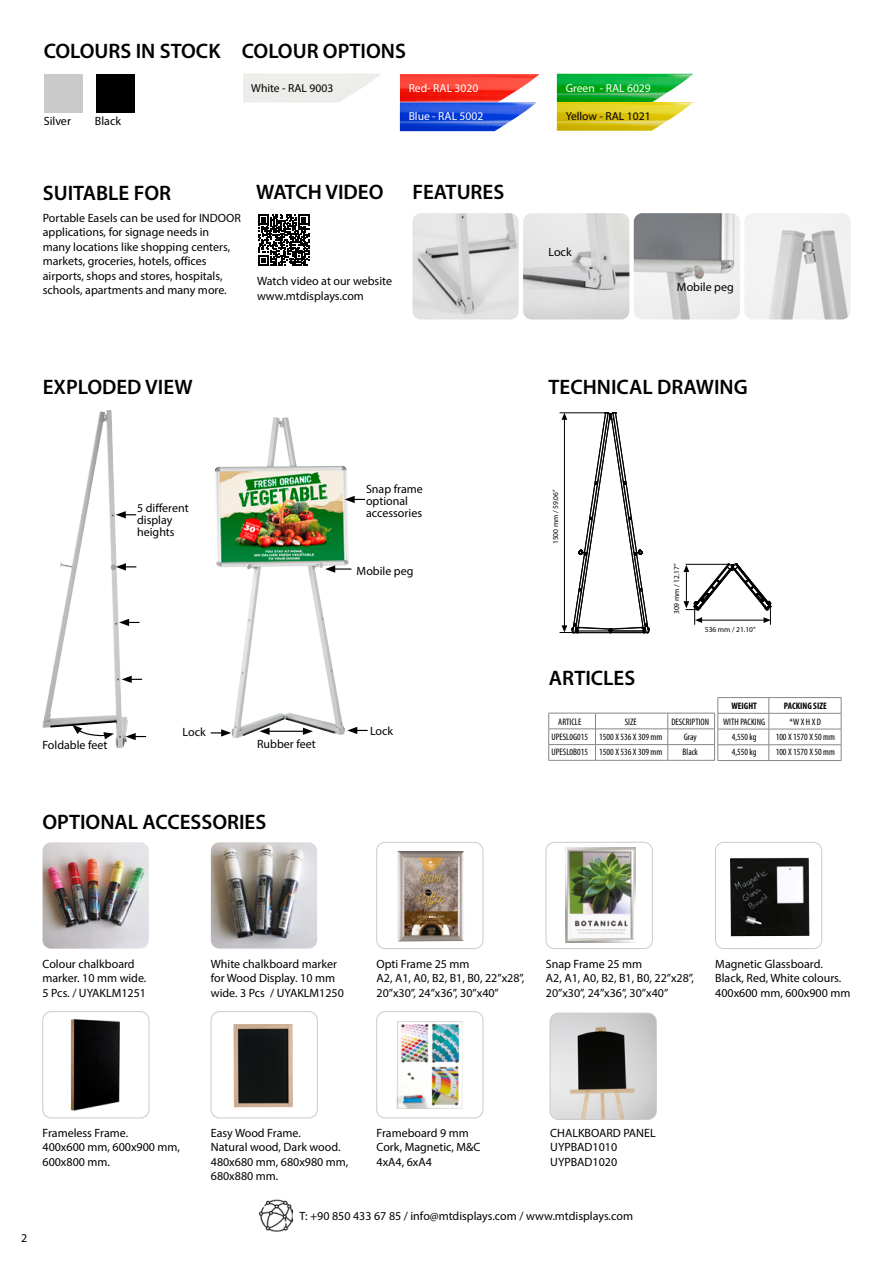
<style>
.page{position:relative;width:893px;height:1263px;background:#fff}
.page>*{position:absolute;margin:0;border:0;box-sizing:border-box;transform-origin:0 0}
.t1{font:600 21px "Myriad Pro";color:#000}
.t2{font:12px/14.4px "Myriad Pro";color:#000}
.t3{font:11.55px "Myriad Pro";color:#fff}
.t4{font:11.55px "Myriad Pro";color:#000}
.t5{font:condensed 9.45px/15px "Myriad Pro";color:#000;text-align:center}
.t6{font:700 condensed 9.45px "Myriad Pro";color:#000}
.t7{font:7.5px "Myriad Pro";color:#000}
</style>
<div class="page">
<img style="left:260px;top:1199px;width:33px;height:33px">
<div style="left:44px;top:74px;width:39px;height:39px;background:#cacaca"></div>
<div style="left:96px;top:74px;width:39px;height:39px;background:#000"></div>
<svg style="left:400px;top:74px;width:139px;height:28px;background:#fa5348"></svg>
<img style="left:400px;top:102px;width:136px;height:29px">
<svg style="left:557px;top:74px;width:136px;height:57px;background:#8bc546"></svg>
<img style="left:634px;top:213px;width:106px;height:106px">
<img style="left:745px;top:213px;width:106px;height:106px">
<img style="left:412px;top:213px;width:107px;height:106px">
<img style="left:523px;top:213px;width:106px;height:106px">
<svg style="left:258px;top:214px;width:51px;height:52px"></svg>
<svg style="left:560px;top:412px;width:90px;height:222px"></svg>
<svg style="left:683px;top:563px;width:89px;height:61px"></svg>
<img style="left:42px;top:410px;width:86px;height:338px">
<img style="left:214px;top:417px;width:135px;height:321px">
<svg style="left:325px;top:565px;width:26px;height:8px"></svg>
<svg style="left:116px;top:511px;width:20px;height:7px"></svg>
<svg style="left:116px;top:563px;width:20px;height:7px"></svg>
<svg style="left:345px;top:496px;width:20px;height:7px"></svg>
<svg style="left:119px;top:619px;width:20px;height:7px"></svg>
<hr style="left:267px;top:731px;width:38px;height:1px;background:#000">
<svg style="left:260px;top:728px;width:10px;height:7px"></svg>
<svg style="left:303px;top:728px;width:10px;height:7px"></svg>
<svg style="left:122px;top:676px;width:20px;height:7px"></svg>
<svg style="left:347px;top:727px;width:21px;height:7px"></svg>
<svg style="left:211px;top:729px;width:20px;height:7px"></svg>
<svg style="left:126px;top:733px;width:20px;height:7px"></svg>
<svg style="left:72px;top:725px;width:42px;height:14px"></svg>
<hr style="left:718px;top:697px;width:51px;height:1px;background:#878787">
<hr style="left:769px;top:697px;width:72px;height:1px;background:#878787">
<hr style="left:718px;top:713px;width:51px;height:1px;background:#878787">
<hr style="left:769px;top:713px;width:72px;height:1px;background:#878787">
<hr style="left:718px;top:729px;width:51px;height:1px;background:#878787">
<hr style="left:769px;top:729px;width:72px;height:1px;background:#878787">
<hr style="left:718px;top:744px;width:51px;height:1px;background:#878787">
<hr style="left:769px;top:744px;width:72px;height:1px;background:#878787">
<svg style="left:769px;top:698px;width:1px;height:62px"></svg>
<svg style="left:841px;top:698px;width:1px;height:62px"></svg>
<hr style="left:718px;top:760px;width:51px;height:1px;background:#878787">
<hr style="left:769px;top:760px;width:72px;height:1px;background:#878787">
<hr style="left:549px;top:744px;width:46px;height:1px;background:#878787">
<hr style="left:595px;top:744px;width:73px;height:1px;background:#878787">
<hr style="left:668px;top:744px;width:47px;height:1px;background:#878787">
<hr style="left:549px;top:760px;width:46px;height:1px;background:#878787">
<hr style="left:595px;top:760px;width:73px;height:1px;background:#878787">
<hr style="left:668px;top:760px;width:47px;height:1px;background:#878787">
<hr style="left:549px;top:713px;width:46px;height:1px;background:#878787">
<svg style="left:548px;top:713px;width:1px;height:47px"></svg>
<hr style="left:595px;top:713px;width:73px;height:1px;background:#878787">
<svg style="left:595px;top:713px;width:1px;height:47px"></svg>
<hr style="left:668px;top:713px;width:47px;height:1px;background:#878787">
<svg style="left:667px;top:713px;width:1px;height:47px"></svg>
<svg style="left:714px;top:698px;width:5px;height:62px"></svg>
<hr style="left:549px;top:729px;width:46px;height:1px;background:#878787">
<hr style="left:595px;top:729px;width:73px;height:1px;background:#878787">
<hr style="left:668px;top:729px;width:47px;height:1px;background:#878787">
<img style="left:43px;top:842px;width:106px;height:106px">
<img style="left:211px;top:842px;width:106px;height:106px">
<img style="left:397px;top:851px;width:67px;height:90px">
<div style="left:376px;top:842px;width:107px;height:107px;border:1px solid #cacaca;border-radius:9px"></div>
<img style="left:565px;top:847px;width:70px;height:96px">
<div style="left:546px;top:842px;width:106px;height:107px;border:1px solid #cacaca;border-radius:9px"></div>
<img style="left:730px;top:858px;width:80px;height:78px">
<div style="left:715px;top:842px;width:107px;height:107px;border:1px solid #cacaca;border-radius:9px"></div>
<img style="left:70px;top:1018px;width:50px;height:93px">
<div style="left:43px;top:1011px;width:106px;height:107px;border:1px solid #cacaca;border-radius:9px"></div>
<img style="left:233px;top:1024px;width:60px;height:83px">
<div style="left:211px;top:1011px;width:107px;height:107px;border:1px solid #cacaca;border-radius:9px"></div>
<img style="left:397px;top:1021px;width:66px;height:87px">
<div style="left:376px;top:1011px;width:107px;height:107px;border:1px solid #cacaca;border-radius:9px"></div>
<img style="left:550px;top:1013px;width:106px;height:106px">
<div style="left:550px;top:1013px;width:106px;height:106px;border:1px solid #cacaca;border-radius:9px"></div>
<h1 class="t1" style="left:44px;top:38px;width:364px">COLOURS IN STOCK COLOUR OPTIONS</h1>
<p class="t4" style="left:251px;top:81px;width:83px">White - RAL 9003</p>
<p class="t3" style="left:409px;top:81px;width:71px">Red- RAL 3020</p>
<p class="t3" style="left:409px;top:109px;width:76px">Blue - RAL 5002</p>
<p class="t2" style="left:44px;top:114px;width:29px">Silver</p>
<p class="t2" style="left:95px;top:114px;width:28px">Black</p>
<h1 class="t1" style="left:43px;top:179px;width:130px">SUITABLE FOR</h1>
<p class="t2" style="left:43px;top:211px;width:200px">Portable Easels can be used for INDOOR applications, for signage needs in<br>many locations like shopping centers, markets, groceries, hotels, offices airports, shops and stores, hospitals, schools, apartments and many more.</p>
<h1 class="t1" style="left:256px;top:179px;width:129px">WATCH VIDEO</h1>
<p class="t2" style="left:257px;top:274px;width:137px">Watch video at our website www.mtdisplays.com</p>
<h1 class="t1" style="left:412px;top:179px;width:93px">FEATURES</h1>
<p class="t3" style="left:566px;top:81px;width:87px">Green - RAL 6029</p>
<p class="t4" style="left:566px;top:109px;width:86px">Yellow - RAL 1021</p>
<p class="t2" style="left:549px;top:245px;width:25px">Lock</p>
<p class="t2" style="left:677px;top:279px;width:58px">Mobile peg</p>
<h1 class="t1" style="left:43px;top:374px;width:151px">EXPLODED VIEW</h1>
<h1 class="t1" style="left:549px;top:374px;width:201px">TECHNICAL DRAWING</h1>
<p class="t2" style="left:137px;top:502px;width:53px;line-height:12px">5 different display heights</p>
<p class="t2" style="left:366px;top:483px;width:58px;line-height:12px">Snap frame optional accessories</p>
<p class="t2" style="left:357px;top:563px;width:58px">Mobile peg</p>
<p class="t2" style="left:43px;top:737px;width:67px">Foldable feet</p>
<p class="t2" style="left:183px;top:724px;width:25px">Lock</p>
<p class="t2" style="left:370px;top:724px;width:25px">Lock</p>
<p class="t2" style="left:257px;top:737px;width:60px">Rubber feet</p>
<h1 class="t1" style="left:43px;top:809px;width:225px">OPTIONAL ACCESSORIES</h1>
<p class="t7" style="left:551px;top:544px;width:56px;rotate:-90deg">1500 mm / 59.06”</p>
<p class="t7" style="left:672px;top:614px;width:52px;rotate:-90deg">309 mm / 12.17”</p>
<p class="t7" style="left:705px;top:625px;width:52px">536 mm / 21.10”</p>
<h1 class="t1" style="left:549px;top:664px;width:88px">ARTICLES</h1>
<p class="t5" style="left:551px;top:714px;width:38px">ARTICLE<br>UPESL0G015<br>UPESL0B015</p>
<p class="t6" style="left:731px;top:700px;width:27px">WEIGHT</p>
<p class="t5" style="left:723px;top:714px;width:44px">WITH PACKING<br>4,550 kg<br>4,550 kg</p>
<p class="t6" style="left:784px;top:700px;width:44px">PACKING SIZE</p>
<p class="t5" style="left:599px;top:714px;width:64px">SIZE<br>1500 X 536 X 309 mm<br>1500 X 536 X 309 mm</p>
<p class="t5" style="left:671px;top:714px;width:39px">DESCRIPTION<br>Gray<br>Black</p>
<p class="t5" style="left:776px;top:714px;width:61px">*W X H X D<br>100 X 1570 X 50 mm<br>100 X 1570 X 50 mm</p>
<p class="t2" style="left:43px;top:956px;width:105px">Colour chalkboard marker. 10 mm wide.<br>5 Pcs. / UYAKLM1251</p>
<p class="t2" style="left:211px;top:956px;width:135px">White chalkboard marker for Wood Display. 10 mm wide. 3 Pcs / UYAKLM1250</p>
<p class="t2" style="left:376px;top:956px;width:149px">Opti Frame 25 mm<br>A2, A1, A0, B2, B1, B0, 22”x28”,<br>20”x30”, 24”x36”, 30”x40”</p>
<p class="t2" style="left:546px;top:956px;width:149px">Snap Frame 25 mm<br>A2, A1, A0, B2, B1, B0, 22”x28”,<br>20”x30”, 24”x36”, 30”x40”</p>
<p class="t2" style="left:715px;top:956px;width:137px">Magnetic Glassboard.<br>Black, Red, White colours.<br>400x600 mm, 600x900 mm</p>
<p class="t2" style="left:21px;top:1230px;width:8px">2</p>
<p class="t2" style="left:43px;top:1126px;width:139px">Frameless Frame.<br>400x600 mm, 600x900 mm,<br>600x800 mm.</p>
<p class="t2" style="left:211px;top:1126px;width:139px">Easy Wood Frame.<br>Natural wood, Dark wood.<br>480x680 mm, 680x980 mm,<br>680x880 mm.</p>
<p class="t2" style="left:376px;top:1126px;width:105px">Frameboard 9 mm<br>Cork, Magnetic, M&amp;C<br>4xA4, 6xA4</p>
<p class="t2" style="left:550px;top:1125px;width:107px">CHALKBOARD PANEL<br>UYPBAD1010<br>UYPBAD1020</p>
<p class="t2" style="left:299px;top:1209px;width:335px">T: +90 850 433 67 85 / info@mtdisplays.com / www.mtdisplays.com</p>
</div>
